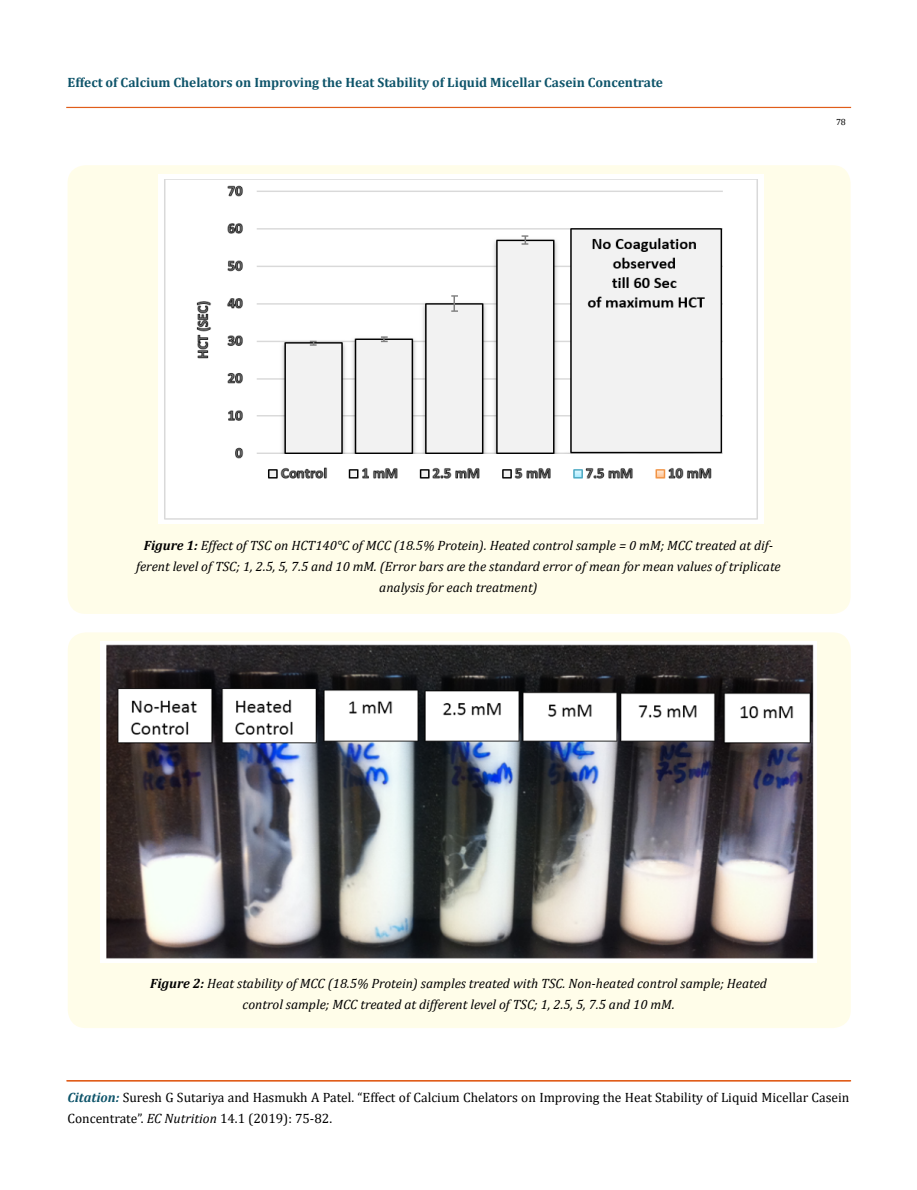
<style>
.page{position:relative;width:917px;height:1190px;background:#fff}
.page>*{position:absolute;margin:0;border:0;box-sizing:border-box;transform-origin:0 0}
.t1{font:italic 13.5px/21px "Cambria";color:#000;text-align:center}
.t2{font:13.5px/21px "Cambria";color:#000}
.t3{font:700 13.5px "Cambria";color:#0e546a}
.t4{font:9px "Cambria";color:#000}
.s1{font-weight:700}
.s2{font-weight:700;font-style:italic;color:#0e546a}
.s3{font-style:italic}
</style>
<div class="page">
<div style="left:67px;top:107px;width:783px;height:1px;border:1px solid #e05d1a"></div>
<div style="left:67px;top:1080px;width:783px;height:1px;border:1px solid #e05d1a"></div>
<div style="left:68px;top:165px;width:782px;height:449px;background:#fffde9;border-radius:18px"></div>
<img style="left:158px;top:174px;width:606px;height:349px">
<div style="left:68px;top:632px;width:782px;height:396px;background:#fffde9;border-radius:18px"></div>
<img style="left:101px;top:641px;width:715px;height:321px">
<p class="t3" style="left:68px;top:73px;width:597px">Effect of Calcium Chelators on Improving the Heat Stability of Liquid Micellar Casein Concentrate</p>
<p class="t4" style="left:836px;top:117px;width:11px">78</p>
<p class="t1" style="left:136px;top:534px;width:646px"><span class="s1">Figure 1:</span> Effect of TSC on HCT140°C of MCC (18.5% Protein). Heated control sample = 0 mM; MCC treated at dif&shy;ferent level of TSC; 1, 2.5, 5, 7.5 and 10 mM. (Error bars are the standard error of mean for mean values of triplicate analysis for each treatment)</p>
<p class="t1" style="left:150px;top:972px;width:618px"><span class="s1">Figure 2:</span> Heat stability of MCC (18.5% Protein) samples treated with TSC. Non-heated control sample; Heated control sample; MCC treated at different level of TSC; 1, 2.5, 5, 7.5 and 10 mM.</p>
<p class="t2" style="left:67px;top:1086px;width:783px"><span class="s2">Citation:</span> Suresh G Sutariya and Hasmukh A Patel. “Effect of Calcium Chelators on Improving the Heat Stability of Liquid Micellar Casein<br>Concentrate”. <span class="s3">EC Nutrition</span> 14.1 (2019): 75-82.</p>
</div>
